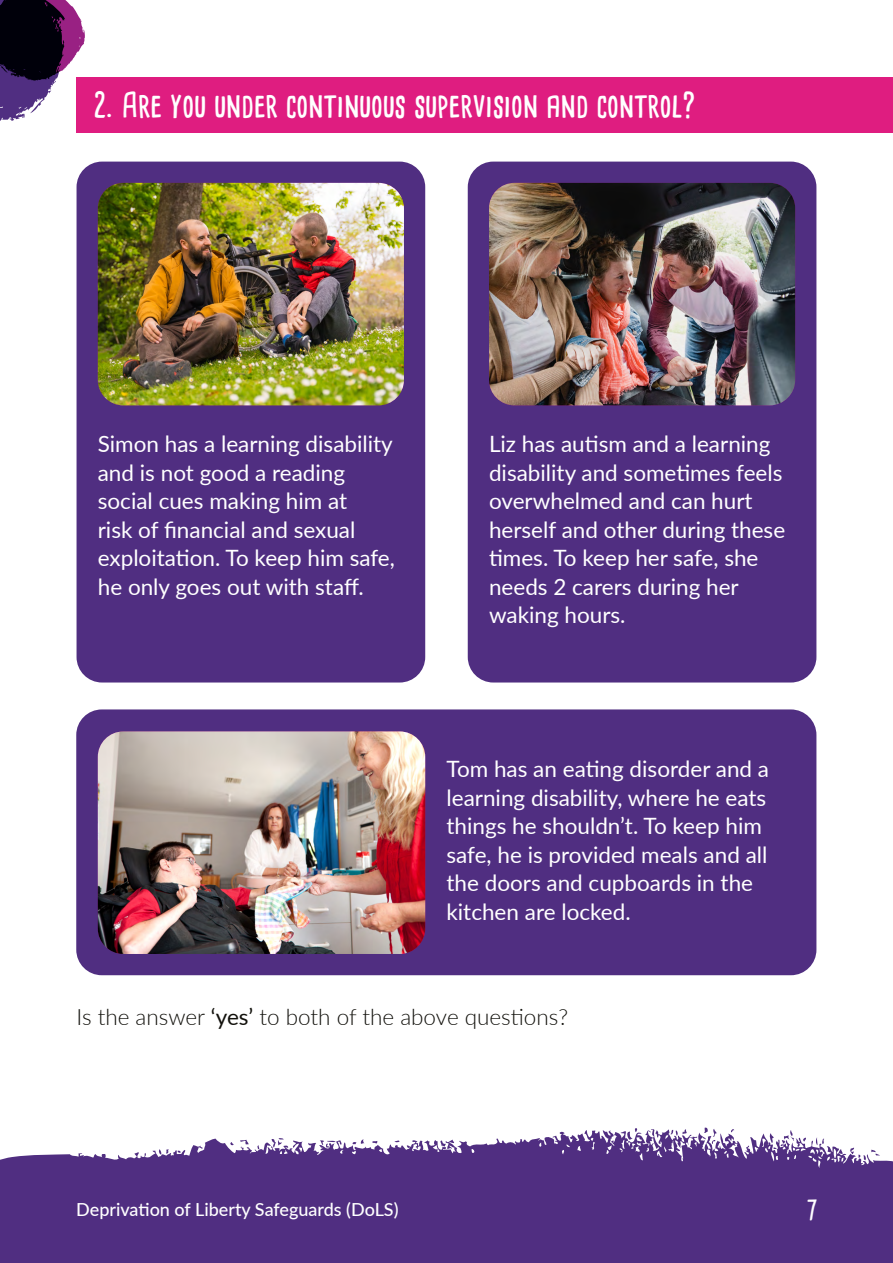
<style>
.page{position:relative;width:893px;height:1263px;background:#fff}
.page>*{position:absolute;margin:0;border:0;box-sizing:border-box;transform-origin:0 0}
.t1{font:700 33px "Cardenio Modern";color:#fff}
.t2{font:700 27px "Cardenio Modern";color:#fff}
.t3{font:22.5px/28.5px "Lato";color:#fff}
.t4{font:300 22.5px "Lato";color:#12110c}
.t5{font:500 18px "Lato";color:#fff}
.s1{font-weight:400}
</style>
<div class="page">
<svg style="left:0;top:0;width:85px;height:128px"></svg>
<div style="left:77px;top:77px;width:816px;height:55px;background:#df1d80"></div>
<div style="left:77px;top:162px;width:348px;height:520px;background:#502e81;border-radius:26px"></div>
<div style="left:468px;top:162px;width:348px;height:520px;background:#502e81;border-radius:26px"></div>
<img style="left:98px;top:183px;width:306px;height:222px">
<img style="left:489px;top:183px;width:306px;height:222px">
<div style="left:76px;top:709px;width:740px;height:266px;background:#502e81;border-radius:26px"></div>
<img style="left:98px;top:731px;width:327px;height:223px">
<svg style="left:0;top:1127px;width:893px;height:136px;background:#6a4d94"></svg>
<p class="t1" style="left:94px;top:82px;width:604px">2. Are you under continuous supervision and control?</p>
<p class="t3" style="left:98px;top:429px;width:299px">Simon has a learning disability and is not good a reading social cues making him at<br>risk of financial and sexual exploitation. To keep him safe, he only goes out with staff.</p>
<p class="t3" style="left:489px;top:429px;width:298px">Liz has autism and a learning disability and sometimes feels overwhelmed and can hurt herself and other during these times. To keep her safe, she needs 2 carers during her waking hours.</p>
<p class="t3" style="left:446px;top:754px;width:324px">Tom has an eating disorder and a learning disability, where he eats things he shouldn’t. To keep him safe, he is provided meals and all the doors and cupboards in the kitchen are locked.</p>
<p class="t4" style="left:77px;top:1001px;width:493px">Is the answer <span class="s1">‘yes’</span> to both of the above questions?</p>
<p class="t5" style="left:76px;top:1196px;width:324px">Deprivation of Liberty Safeguards (DoLS)</p>
<p class="t2" style="left:806px;top:1192px;width:13px">7</p>
</div>
